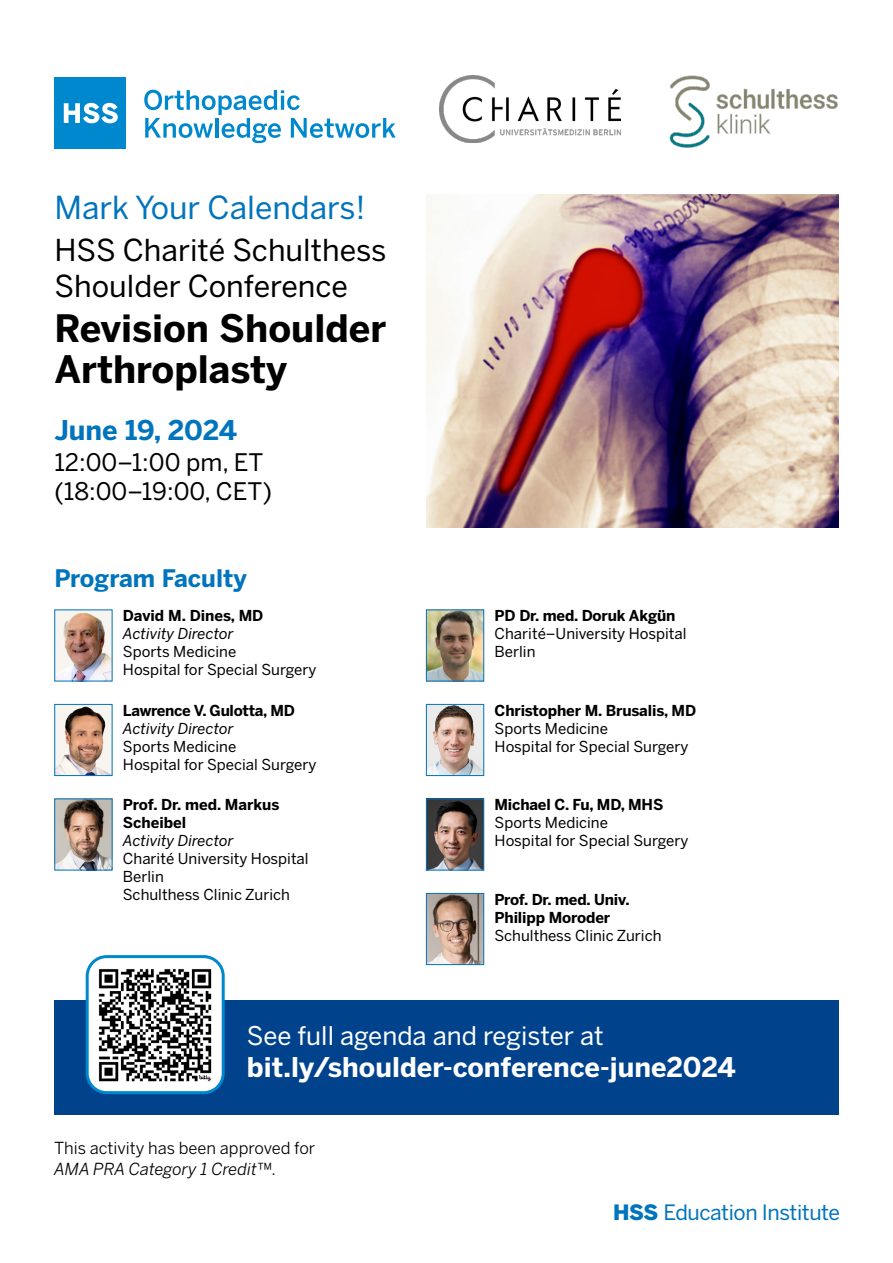
<style>
.page{position:relative;width:893px;height:1263px;background:#fff}
.page>*{position:absolute;margin:0;border:0;box-sizing:border-box;transform-origin:0 0}
.t1{font:700 37.5px/40.5px "Benton Sans";color:#000}
.t2{font:31.5px "Benton Sans";color:#0074bc}
.t3{font:30px/36px "Benton Sans";color:#000}
.t4{font:700 27px "Benton Sans";color:#fff}
.t5{font:700 27px "Benton Sans";letter-spacing:-.01em;color:#0074bc}
.t6{font:25.5px "Benton Sans";color:#fff}
.t7{font:24px "Benton Sans";color:#000}
.t8{font:700 24px "Benton Sans";color:#0074bc}
.t9{font:21px "Benton Sans";letter-spacing:-.02em;color:#0074bc}
.t10{font:16.5px/21px "Benton Sans";color:#000}
.t11{font:15px/18px "Benton Sans";color:#000}
.t12{font:700 15px/18px "Benton Sans";letter-spacing:-.01em;color:#000}
.s1{font-weight:700}
.s2{font-style:italic}
.s3{font-weight:400}
.s4{font-weight:900}
</style>
<div class="page">
<div style="left:54px;top:1000px;width:785px;height:114px;background:#00438c"></div>
<div style="left:54px;top:78px;width:72px;height:71px;background:#0088ce"></div>
<svg style="left:64px;top:103px;width:54px;height:20px"></svg>
<svg style="left:144px;top:90px;width:252px;height:53px"></svg>
<hr style="left:125px;top:77px;width:1px;height:72px;background:#0088ce">
<img style="left:90px;top:959px;width:131px;height:131px">
<div style="left:86px;top:955px;width:139px;height:139px;border:3px solid #0088ce;border-radius:20px"></div>
<img style="left:440px;top:76px;width:180px;height:67px">
<img style="left:426px;top:195px;width:412px;height:333px">
<img style="left:56px;top:612px;width:54px;height:67px">
<img style="left:56px;top:706px;width:54px;height:68px">
<div style="left:54px;top:704px;width:58px;height:72px;border:1px solid #0074bc"></div>
<img style="left:56px;top:801px;width:54px;height:67px">
<div style="left:54px;top:799px;width:58px;height:71px;border:1px solid #0074bc"></div>
<img style="left:669px;top:75px;width:169px;height:73px">
<img style="left:428px;top:612px;width:54px;height:67px">
<div style="left:426px;top:610px;width:58px;height:71px;border:1px solid #0074bc"></div>
<img style="left:428px;top:706px;width:54px;height:68px">
<div style="left:426px;top:704px;width:58px;height:72px;border:1px solid #0074bc"></div>
<img style="left:428px;top:801px;width:54px;height:67px">
<div style="left:426px;top:799px;width:58px;height:71px;border:1px solid #0074bc"></div>
<img style="left:428px;top:895px;width:54px;height:68px">
<div style="left:426px;top:893px;width:58px;height:72px;border:1px solid #0074bc"></div>
<p class="t2" style="left:54px;top:189px;width:313px">Mark Your Calendars!</p>
<p class="t3" style="left:54px;top:232px;width:333px">HSS Charité Schulthess<br>Shoulder Conference</p>
<p class="t1" style="left:54px;top:308px;width:333px">Revision Shoulder<br>Arthroplasty</p>
<p class="t5" style="left:54px;top:414px;width:184px">June 19, 2024</p>
<p class="t7" style="left:54px;top:448px;width:211px">12:00–1:00 pm, ET</p>
<p class="t7" style="left:54px;top:477px;width:219px">(18:00–19:00, CET)</p>
<p class="t8" style="left:54px;top:564px;width:194px">Program Faculty</p>
<p class="t11" style="left:123px;top:606px;width:195px"><span class="s1">David M. Dines, MD<br></span><span class="s2">Activity Director<br></span>Sports Medicine<br>Hospital for Special Surgery</p>
<p class="t11" style="left:123px;top:701px;width:195px"><span class="s1">Lawrence V. Gulotta, MD<br></span><span class="s2">Activity Director<br></span>Sports Medicine<br>Hospital for Special Surgery</p>
<p class="t11" style="left:123px;top:795px;width:187px"><span class="s1">Prof. Dr. med. Markus<br>Scheibel<br></span><span class="s2">Activity Director<br></span>Charité University Hospital<br>Berlin<br>Schulthess Clinic Zurich</p>
<p class="t11" style="left:495px;top:606px;width:193px"><span class="s1">PD Dr. med. Doruk Akgün<br></span>Charité–University Hospital<br>Berlin</p>
<p class="t11" style="left:495px;top:701px;width:203px"><span class="s1">Christopher M. Brusalis, MD<br></span>Sports Medicine<br>Hospital for Special Surgery</p>
<p class="t11" style="left:494px;top:795px;width:196px"><span class="s1">Michael C. Fu, MD, MHS<br></span>Sports Medicine<br>Hospital for Special Surgery</p>
<p class="t12" style="left:494px;top:890px;width:169px">Prof. Dr. med. Univ.<br>Philipp Moroder<br><span class="s3">Schulthess Clinic Zurich</span></p>
<p class="t6" style="left:247px;top:1020px;width:358px">See full agenda and register at</p>
<p class="t4" style="left:247px;top:1051px;width:490px">bit.ly/shoulder-conference-june2024</p>
<p class="t10" style="left:54px;top:1137px;width:263px">This activity has been approved for<br><span class="s2">AMA PRA Category 1 Credit™</span>.</p>
<p class="t9" style="left:613px;top:1199px;width:229px"><span class="s4">HSS</span> Education Institute</p>
</div>
